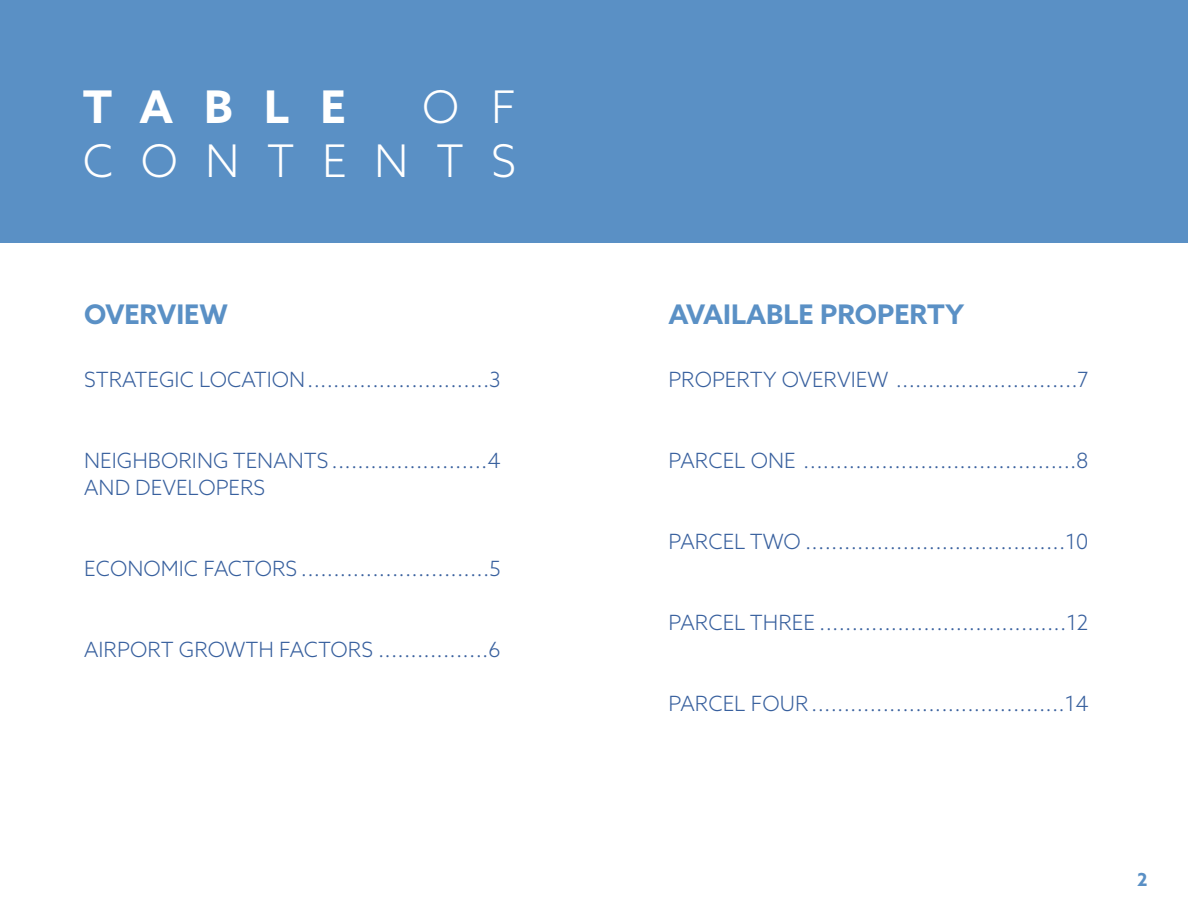
<style>
.page{position:relative;width:1188px;height:918px;background:#fff}
.page>*{position:absolute;margin:0;border:0;box-sizing:border-box;transform-origin:0 0}
.t1{font:700 45px "Azo Sans";letter-spacing:.695em;color:#fff}
.t2{font:300 45px "Azo Sans";letter-spacing:.605em;color:#fff}
.t3{font:700 27px "Azo Sans";color:#5a90c5}
.t4{font:300 21px/27px "Azo Sans";color:#38609e}
.t5{font:700 18px "Azo Sans";color:#5a90c5}
.s1{color:#5a90c5}
.s2{font-weight:300}
</style>
<div class="page">
<div style="left:0;top:0;width:1188px;height:243px;background:#5a90c5"></div>
<p class="t1" style="left:83px;top:77px;width:435px">TABLE<span class="s1">.</span><span class="s2">OF</span></p>
<p class="t2" style="left:83px;top:131px;width:435px">CONTENTS</p>
<p class="t3" style="left:84px;top:296px;width:145px">OVERVIEW</p>
<p class="t3" style="left:668px;top:296px;width:297px">AVAILABLE PROPERTY</p>
<p class="t4" style="left:84px;top:366px;width:418px">STRATEGIC LOCATION............................3</p>
<p class="t4" style="left:84px;top:447px;width:418px">NEIGHBORING TENANTS........................4<br>AND DEVELOPERS</p>
<p class="t4" style="left:84px;top:555px;width:418px">ECONOMIC FACTORS .............................5</p>
<p class="t4" style="left:84px;top:636px;width:418px">AIRPORT GROWTH FACTORS .................6</p>
<p class="t4" style="left:668px;top:366px;width:422px">PROPERTY OVERVIEW ............................7</p>
<p class="t4" style="left:668px;top:447px;width:422px">PARCEL ONE ..........................................8</p>
<p class="t4" style="left:668px;top:528px;width:422px">PARCEL TWO ........................................10</p>
<p class="t4" style="left:668px;top:609px;width:422px">PARCEL THREE ......................................12</p>
<p class="t4" style="left:668px;top:690px;width:422px">PARCEL FOUR.......................................14</p>
<p class="t5" style="left:1137px;top:868px;width:12px">2</p>
</div>
